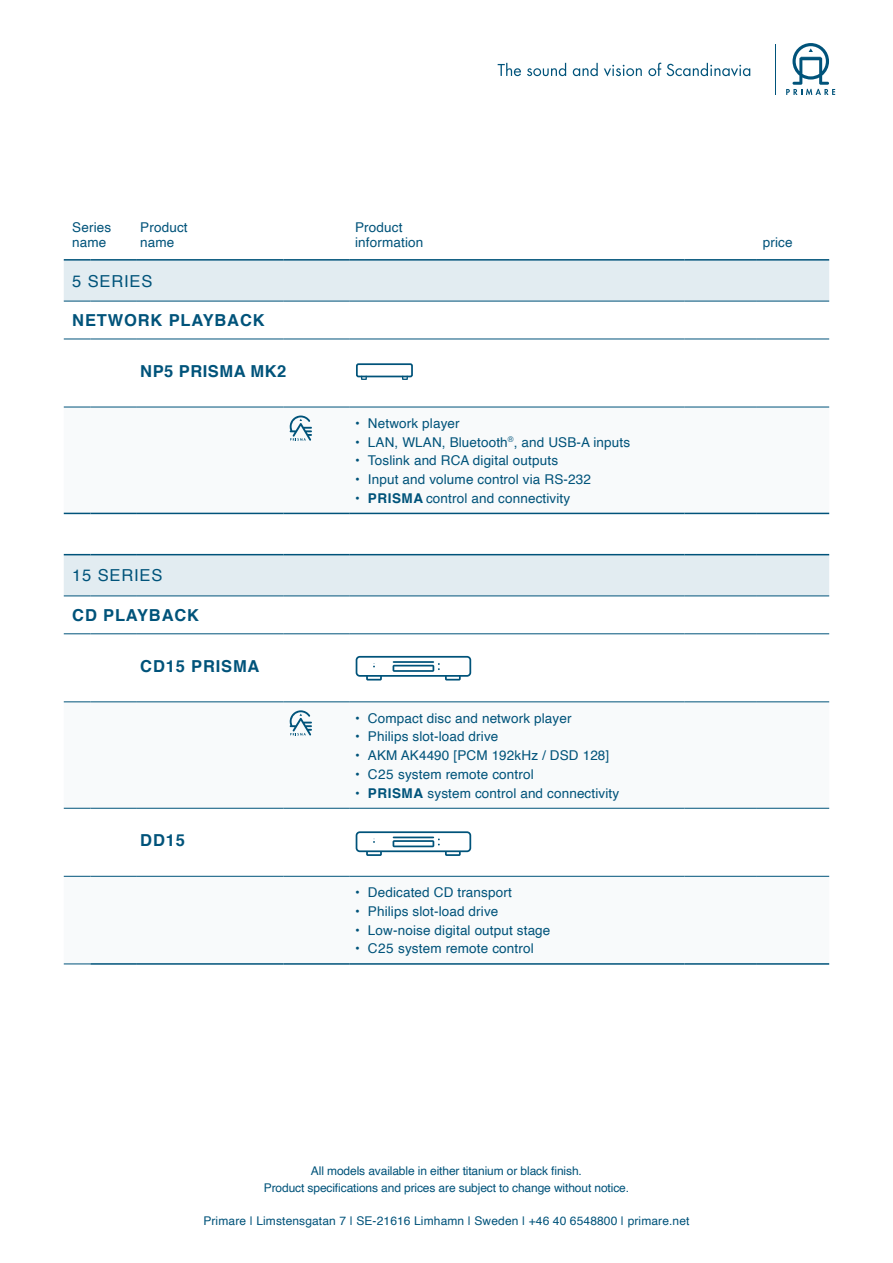
<style>
.page{position:relative;width:893px;height:1263px;background:#fff}
.page>*{position:absolute;margin:0;border:0;box-sizing:border-box;transform-origin:0 0}
.t1{font:700 16.5px "Helvetica";letter-spacing:.05em;color:#00537a}
.t2{font:16.5px "Helvetica";letter-spacing:.05em;color:#00537a}
.t3{font:700 16.5px "Helvetica";letter-spacing:.03em;color:#00537a}
.t4{font:13.5px/15px "Helvetica";letter-spacing:.01em;color:#00537a}
.t5{font:12px/16.5px "Helvetica";letter-spacing:-.01em;color:#00537a;text-align:center}
.t6{font:12px "Helvetica";letter-spacing:.01em;color:#00537a}
.s1{font-weight:700}
</style>
<div class="page">
<svg style="left:64px;top:261px;width:765px;height:146px"></svg>
<svg style="left:64px;top:424px;width:765px;height:540px"></svg>
<hr style="left:685px;top:339px;width:72px;height:1px;background:#00537a">
<hr style="left:757px;top:339px;width:72px;height:1px;background:#00537a">
<hr style="left:685px;top:633px;width:72px;height:1px;background:#00537a">
<hr style="left:757px;top:633px;width:72px;height:1px;background:#00537a">
<hr style="left:685px;top:702px;width:72px;height:1px;background:#00537a">
<hr style="left:757px;top:702px;width:72px;height:1px;background:#00537a">
<hr style="left:685px;top:876px;width:72px;height:1px;background:#00537a">
<hr style="left:757px;top:876px;width:72px;height:1px;background:#00537a">
<svg style="left:64px;top:339px;width:26px;height:1px"></svg>
<hr style="left:90px;top:339px;width:46px;height:1px;background:#00537a">
<hr style="left:136px;top:339px;width:148px;height:1px;background:#00537a">
<hr style="left:284px;top:339px;width:65px;height:1px;background:#00537a">
<hr style="left:349px;top:339px;width:336px;height:1px;background:#00537a">
<svg style="left:64px;top:633px;width:26px;height:1px"></svg>
<hr style="left:90px;top:633px;width:46px;height:1px;background:#00537a">
<hr style="left:136px;top:633px;width:148px;height:1px;background:#00537a">
<hr style="left:284px;top:633px;width:65px;height:1px;background:#00537a">
<hr style="left:349px;top:633px;width:336px;height:1px;background:#00537a">
<svg style="left:64px;top:702px;width:26px;height:1px"></svg>
<hr style="left:90px;top:702px;width:46px;height:1px;background:#00537a">
<hr style="left:136px;top:702px;width:148px;height:1px;background:#00537a">
<hr style="left:284px;top:702px;width:65px;height:1px;background:#00537a">
<hr style="left:349px;top:702px;width:336px;height:1px;background:#00537a">
<svg style="left:64px;top:876px;width:26px;height:1px"></svg>
<hr style="left:90px;top:876px;width:46px;height:1px;background:#00537a">
<hr style="left:136px;top:876px;width:148px;height:1px;background:#00537a">
<hr style="left:284px;top:876px;width:65px;height:1px;background:#00537a">
<hr style="left:349px;top:876px;width:336px;height:1px;background:#00537a">
<svg style="left:64px;top:808px;width:26px;height:1px"></svg>
<hr style="left:90px;top:808px;width:46px;height:1px;background:#00537a">
<hr style="left:136px;top:808px;width:148px;height:1px;background:#00537a">
<hr style="left:284px;top:808px;width:65px;height:1px;background:#00537a">
<hr style="left:349px;top:808px;width:336px;height:1px;background:#00537a">
<hr style="left:685px;top:808px;width:72px;height:1px;background:#00537a">
<hr style="left:757px;top:808px;width:72px;height:1px;background:#00537a">
<svg style="left:64px;top:964px;width:26px;height:1px"></svg>
<svg style="left:64px;top:513px;width:26px;height:1px"></svg>
<hr style="left:90px;top:513px;width:46px;height:1px;background:#00537a">
<hr style="left:136px;top:513px;width:148px;height:1px;background:#00537a">
<hr style="left:284px;top:513px;width:65px;height:1px;background:#00537a">
<hr style="left:349px;top:513px;width:336px;height:1px;background:#00537a">
<hr style="left:685px;top:513px;width:72px;height:1px;background:#00537a">
<hr style="left:757px;top:513px;width:72px;height:1px;background:#00537a">
<svg style="left:64px;top:554px;width:26px;height:1px"></svg>
<hr style="left:90px;top:554px;width:46px;height:1px;background:#00537a">
<hr style="left:136px;top:554px;width:148px;height:1px;background:#00537a">
<hr style="left:284px;top:554px;width:65px;height:1px;background:#00537a">
<hr style="left:349px;top:554px;width:336px;height:1px;background:#00537a">
<hr style="left:685px;top:554px;width:72px;height:1px;background:#00537a">
<hr style="left:757px;top:554px;width:72px;height:1px;background:#00537a">
<svg style="left:64px;top:407px;width:26px;height:1px"></svg>
<hr style="left:90px;top:407px;width:46px;height:1px;background:#00537a">
<hr style="left:136px;top:407px;width:148px;height:1px;background:#00537a">
<hr style="left:284px;top:407px;width:65px;height:1px;background:#00537a">
<hr style="left:349px;top:407px;width:336px;height:1px;background:#00537a">
<hr style="left:685px;top:407px;width:72px;height:1px;background:#00537a">
<hr style="left:757px;top:407px;width:72px;height:1px;background:#00537a">
<svg style="left:64px;top:301px;width:26px;height:1px"></svg>
<hr style="left:90px;top:301px;width:46px;height:1px;background:#00537a">
<hr style="left:136px;top:301px;width:148px;height:1px;background:#00537a">
<hr style="left:284px;top:301px;width:65px;height:1px;background:#00537a">
<hr style="left:349px;top:301px;width:336px;height:1px;background:#00537a">
<hr style="left:685px;top:301px;width:72px;height:1px;background:#00537a">
<hr style="left:757px;top:301px;width:72px;height:1px;background:#00537a">
<svg style="left:64px;top:596px;width:26px;height:1px"></svg>
<hr style="left:90px;top:596px;width:46px;height:1px;background:#00537a">
<hr style="left:136px;top:596px;width:148px;height:1px;background:#00537a">
<hr style="left:284px;top:596px;width:65px;height:1px;background:#00537a">
<hr style="left:349px;top:596px;width:336px;height:1px;background:#00537a">
<hr style="left:685px;top:596px;width:72px;height:1px;background:#00537a">
<hr style="left:757px;top:596px;width:72px;height:1px;background:#00537a">
<hr style="left:90px;top:963px;width:46px;height:2px;background:#00537a">
<hr style="left:136px;top:963px;width:148px;height:2px;background:#00537a">
<hr style="left:284px;top:963px;width:65px;height:2px;background:#00537a">
<hr style="left:349px;top:963px;width:336px;height:2px;background:#00537a">
<hr style="left:685px;top:963px;width:72px;height:2px;background:#00537a">
<hr style="left:757px;top:963px;width:72px;height:2px;background:#00537a">
<hr style="left:64px;top:259px;width:26px;height:2px;background:#00537a">
<hr style="left:90px;top:259px;width:46px;height:2px;background:#00537a">
<hr style="left:136px;top:259px;width:148px;height:2px;background:#00537a">
<hr style="left:284px;top:259px;width:65px;height:2px;background:#00537a">
<hr style="left:349px;top:259px;width:336px;height:2px;background:#00537a">
<hr style="left:685px;top:259px;width:72px;height:2px;background:#00537a">
<hr style="left:757px;top:259px;width:72px;height:2px;background:#00537a">
<svg style="left:290px;top:415px;width:22px;height:26px"></svg>
<svg style="left:290px;top:710px;width:22px;height:25px"></svg>
<svg style="left:360px;top:377px;width:7px;height:4px"></svg>
<svg style="left:401px;top:377px;width:8px;height:4px"></svg>
<div style="left:356px;top:363px;width:57px;height:14px;border:2px solid #00537a;border-radius:2px"></div>
<div style="left:356px;top:656px;width:115px;height:21px;border:2px solid #00537a;border-radius:3px"></div>
<hr style="left:394px;top:661px;width:39px;height:2px;background:#00537a">
<svg style="left:365px;top:674px;width:18px;height:7px"></svg>
<svg style="left:393px;top:663px;width:69px;height:18px"></svg>
<div style="left:356px;top:831px;width:115px;height:21px;border:2px solid #00537a;border-radius:3px"></div>
<hr style="left:394px;top:836px;width:39px;height:2px;background:#00537a">
<svg style="left:365px;top:849px;width:18px;height:8px"></svg>
<svg style="left:393px;top:838px;width:69px;height:19px"></svg>
<svg style="left:498px;top:63px;width:23px;height:13px"></svg>
<svg style="left:527px;top:63px;width:39px;height:13px"></svg>
<svg style="left:573px;top:63px;width:25px;height:13px"></svg>
<svg style="left:604px;top:65px;width:38px;height:11px"></svg>
<svg style="left:648px;top:63px;width:13px;height:13px"></svg>
<svg style="left:667px;top:63px;width:83px;height:13px"></svg>
<hr style="left:775px;top:44px;width:1px;height:51px;background:#00537a">
<svg style="left:786px;top:43px;width:49px;height:52px"></svg>
<p class="t4" style="left:72px;top:220px;width:40px">Series name</p>
<p class="t4" style="left:140px;top:220px;width:49px">Product name</p>
<p class="t4" style="left:355px;top:220px;width:70px">Product information</p>
<p class="t2" style="left:72px;top:268px;width:82px">5 SERIES</p>
<p class="t1" style="left:72px;top:307px;width:194px">NETWORK PLAYBACK</p>
<p class="t3" style="left:140px;top:358px;width:148px">NP5 PRISMA MK2</p>
<p class="t2" style="left:72px;top:563px;width:92px">15 SERIES</p>
<p class="t1" style="left:72px;top:602px;width:128px">CD PLAYBACK</p>
<p class="t1" style="left:140px;top:653px;width:121px">CD15 PRISMA</p>
<p class="t1" style="left:140px;top:827px;width:46px">DD15</p>
<p class="t4" style="left:355px;top:416px;width:106px">• Network player</p>
<p class="t4" style="left:355px;top:435px;width:277px">• LAN, WLAN, Bluetooth<sup>®</sup>, and USB-A inputs</p>
<p class="t4" style="left:355px;top:453px;width:204px">• Toslink and RCA digital outputs</p>
<p class="t4" style="left:355px;top:472px;width:237px">• Input and volume control via RS-232</p>
<p class="t4" style="left:355px;top:491px;width:217px"><span class="s1">• PRISMA</span> control and connectivity</p>
<p class="t4" style="left:355px;top:711px;width:218px">• Compact disc and network player</p>
<p class="t4" style="left:355px;top:729px;width:145px">• Philips slot-load drive</p>
<p class="t4" style="left:355px;top:748px;width:256px">• AKM AK4490 [PCM 192kHz / DSD 128]</p>
<p class="t4" style="left:355px;top:767px;width:180px">• C25 system remote control</p>
<p class="t4" style="left:355px;top:786px;width:266px"><span class="s1">• PRISMA</span> system control and connectivity</p>
<p class="t4" style="left:355px;top:885px;width:158px">• Dedicated CD transport</p>
<p class="t4" style="left:355px;top:904px;width:145px">• Philips slot-load drive</p>
<p class="t4" style="left:355px;top:923px;width:197px">• Low-noise digital output stage</p>
<p class="t4" style="left:355px;top:941px;width:180px">• C25 system remote control</p>
<p class="t4" style="left:763px;top:235px;width:31px">price</p>
<p class="t5" style="left:264px;top:1163px;width:367px">All models available in either titanium or black finish.<br>Product specifications and prices are subject to change without notice.</p>
<p class="t6" style="left:203px;top:1212px;width:488px">Primare | Limstensgatan 7 | SE-21616 Limhamn | Sweden | +46 40 6548800 | primare.net</p>
</div>
